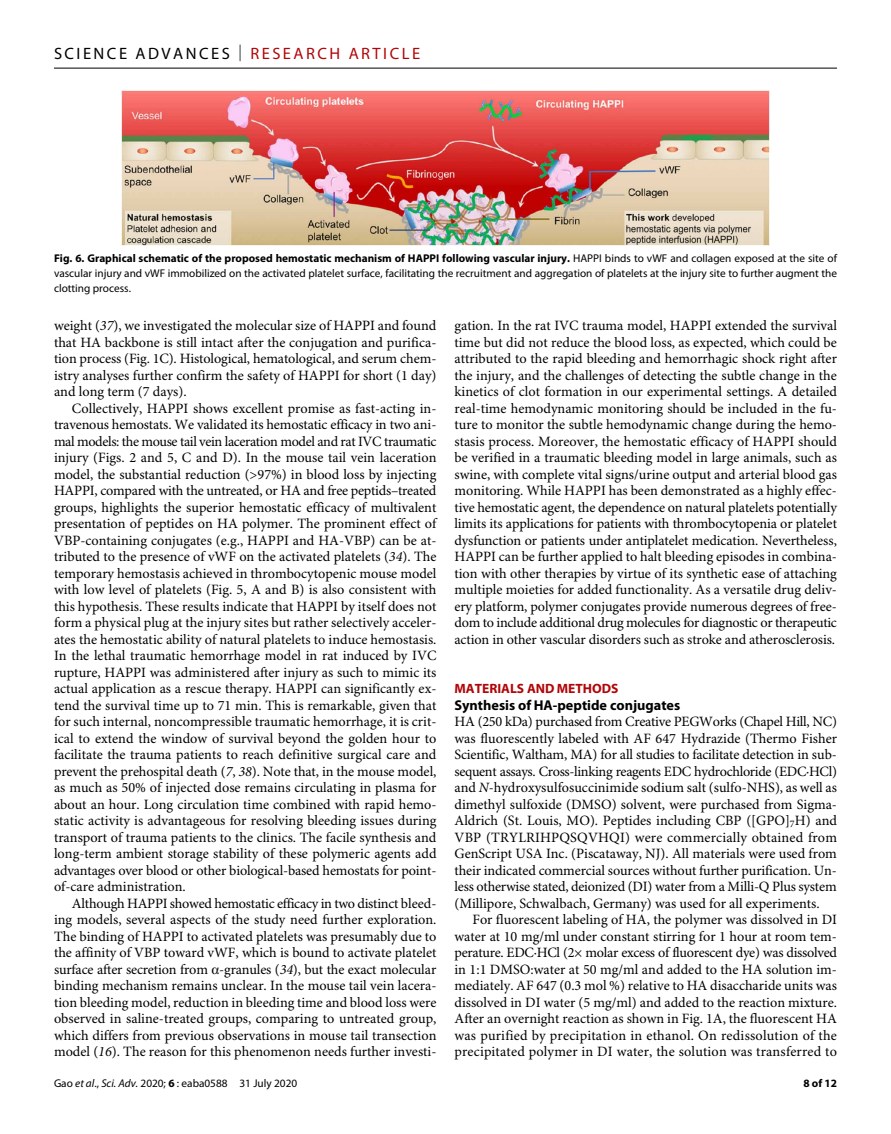
<style>
.page{position:relative;width:891px;height:1134px;background:#fff}
.page>*{position:absolute;margin:0;border:0;box-sizing:border-box;transform-origin:0 0}
.t1{font:16.5px "Myriad Pro";letter-spacing:.15em;color:#000}
.t2{font:14.25px/16.5px "Minion Pro";color:#000;text-align:justify}
.t3{font:700 14.25px "Myriad Pro";color:#000}
.t4{font:700 13.5px "Myriad Pro";color:#b10508}
.t5{font:11.25px/15px "Myriad Pro";color:#000;text-align:justify}
.t6{font:700 11.25px "Myriad Pro";color:#000}
.s1{font-weight:300}
.s2{color:#b10508}
.s3{font-weight:700}
.s4{font-style:italic}
</style>
<div class="page">
<hr style="left:54px;top:68px;width:783px;height:1px;background:#000">
<img style="left:122px;top:90px;width:648px;height:155px">
<p class="t1" style="left:54px;top:40px;width:368px">SCIENCE ADVANCES <span class="s1">|</span> <span class="s2">RESEARCH ARTICLE</span></p>
<p class="t5" style="left:54px;top:251px;width:785px"><span class="s3">Fig. 6. Graphical schematic of the proposed hemostatic mechanism of HAPPI following vascular injury.</span> HAPPI binds to vWF and collagen exposed at the site of vascular injury and vWF immobilized on the activated platelet surface, facilitating the recruitment and aggregation of platelets at the injury site to further augment the clotting process.</p>
<p class="t2" style="left:54px;top:319px;width:384px">weight (<span class="s4">37</span>), we investigated the molecular size of HAPPI and found that HA backbone is still intact after the conjugation and purifica&shy;tion process (Fig. 1C). Histological, hematological, and serum chem&shy;istry analyses further confirm the safety of HAPPI for short (1 day) and long term (7 days).</p>
<p class="t2" style="left:54px;top:401px;width:384px;text-indent:18px">Collectively, HAPPI shows excellent promise as fast-acting in&shy;travenous hemostats. We validated its hemostatic efficacy in two ani&shy;mal models: the mouse tail vein laceration model and rat IVC traumatic injury (Figs. 2 and 5, C and D). In the mouse tail vein laceration model, the substantial reduction (&gt;97%) in blood loss by injecting HAPPI, compared with the untreated, or HA and free peptids–treated groups, highlights the superior hemostatic efficacy of multivalent presentation of peptides on HA polymer. The prominent effect of VBP-containing conjugates (e.g., HAPPI and HA-VBP) can be at&shy;tributed to the presence of vWF on the activated platelets (<span class="s4">34</span>). The temporary hemostasis achieved in thrombocytopenic mouse model with low level of platelets (Fig. 5, A and B) is also consistent with this hypothesis. These results indicate that HAPPI by itself does not form a physical plug at the injury sites but rather selectively acceler&shy;ates the hemostatic ability of natural platelets to induce hemostasis.<br>In the lethal traumatic hemorrhage model in rat induced by IVC rupture, HAPPI was administered after injury as such to mimic its actual application as a rescue therapy. HAPPI can significantly ex&shy;tend the survival time up to 71 min. This is remarkable, given that for such internal, noncompressible traumatic hemorrhage, it is crit&shy;ical to extend the window of survival beyond the golden hour to facilitate the trauma patients to reach definitive surgical care and prevent the prehospital death (<span class="s4">7</span>, <span class="s4">38</span>). Note that, in the mouse model, as much as 50% of injected dose remains circulating in plasma for about an hour. Long circulation time combined with rapid hemo&shy;static activity is advantageous for resolving bleeding issues during transport of trauma patients to the clinics. The facile synthesis and long-term ambient storage stability of these polymeric agents add advantages over blood or other biological-based hemostats for point&shy;of-care administration.</p>
<p class="t2" style="left:54px;top:896px;width:384px;text-indent:18px">Although HAPPI showed hemostatic efficacy in two distinct bleed&shy;ing models, several aspects of the study need further exploration.<br>The binding of HAPPI to activated platelets was presumably due to the affinity of VBP toward vWF, which is bound to activate platelet surface after secretion from -granules (<span class="s4">34</span>), but the exact molecular binding mechanism remains unclear. In the mouse tail vein lacera&shy;tion bleeding model, reduction in bleeding time and blood loss were observed in saline-treated groups, comparing to untreated group, which differs from previous observations in mouse tail transection model (<span class="s4">16</span>). The reason for this phenomenon needs further investi-</p>
<p class="t5" style="left:54px;top:1076px;width:245px">Gao <span class="s4">et al</span>., <span class="s4">Sci. Adv.</span> 2020; <span class="s3">6</span> : eaba0588 31 July 2020</p>
<p class="t2" style="left:454px;top:319px;width:384px">gation. In the rat IVC trauma model, HAPPI extended the survival time but did not reduce the blood loss, as expected, which could be attributed to the rapid bleeding and hemorrhagic shock right after the injury, and the challenges of detecting the subtle change in the kinetics of clot formation in our experimental settings. A detailed real-time hemodynamic monitoring should be included in the fu&shy;ture to monitor the subtle hemodynamic change during the hemo&shy;stasis process. Moreover, the hemostatic efficacy of HAPPI should be verified in a traumatic bleeding model in large animals, such as swine, with complete vital signs/urine output and arterial blood gas monitoring. While HAPPI has been demonstrated as a highly effec&shy;tive hemostatic agent, the dependence on natural platelets potentially limits its applications for patients with thrombocytopenia or platelet dysfunction or patients under antiplatelet medication. Nevertheless, HAPPI can be further applied to halt bleeding episodes in combina&shy;tion with other therapies by virtue of its synthetic ease of attaching multiple moieties for added functionality. As a versatile drug deliv&shy;ery platform, polymer conjugates provide numerous degrees of free&shy;dom to include additional drug molecules for diagnostic or therapeutic action in other vascular disorders such as stroke and atherosclerosis.</p>
<p class="t4" style="left:454px;top:678px;width:166px">MATERIALS AND METHODS</p>
<p class="t3" style="left:454px;top:693px;width:227px">Synthesis of HA-peptide conjugates</p>
<p class="t2" style="left:454px;top:715px;width:384px">HA (250 kDa) purchased from Creative PEGWorks (Chapel Hill, NC) was fluorescently labeled with AF 647 Hydrazide (Thermo Fisher Scientific, Waltham, MA) for all studies to facilitate detection in sub&shy;sequent assays. Cross-linking reagents EDC hydrochloride (EDC·HCl) and <span class="s4">N</span>-hydroxysulfosuccinimide sodium salt (sulfo-NHS), as well as dimethyl sulfoxide (DMSO) solvent, were purchased from Sigma-Aldrich (St. Louis, MO). Peptides including CBP ([GPO]<sub>7</sub>H) and VBP (TRYLRIHPQSQVHQI) were commercially obtained from GenScript USA Inc. (Piscataway, NJ). All materials were used from their indicated commercial sources without further purification. Un&shy;less otherwise stated, deionized (DI) water from a Milli-Q Plus system (Millipore, Schwalbach, Germany) was used for all experiments.</p>
<p class="t2" style="left:455px;top:913px;width:384px;text-indent:18px">For fluorescent labeling of HA, the polymer was dissolved in DI water at 10 mg/ml under constant stirring for 1 hour at room tem&shy;perature. EDC·HCl (2× molar excess of fluorescent dye) was dissolved in 1:1 DMSO:water at 50 mg/ml and added to the HA solution im&shy;mediately. AF 647 (0.3 mol %) relative to HA disaccharide units was dissolved in DI water (5 mg/ml) and added to the reaction mixture.<br>After an overnight reaction as shown in Fig. 1A, the fluorescent HA was purified by precipitation in ethanol. On redissolution of the precipitated polymer in DI water, the solution was transferred to</p>
<p class="t6" style="left:803px;top:1074px;width:35px">8 of 12</p>
</div>
